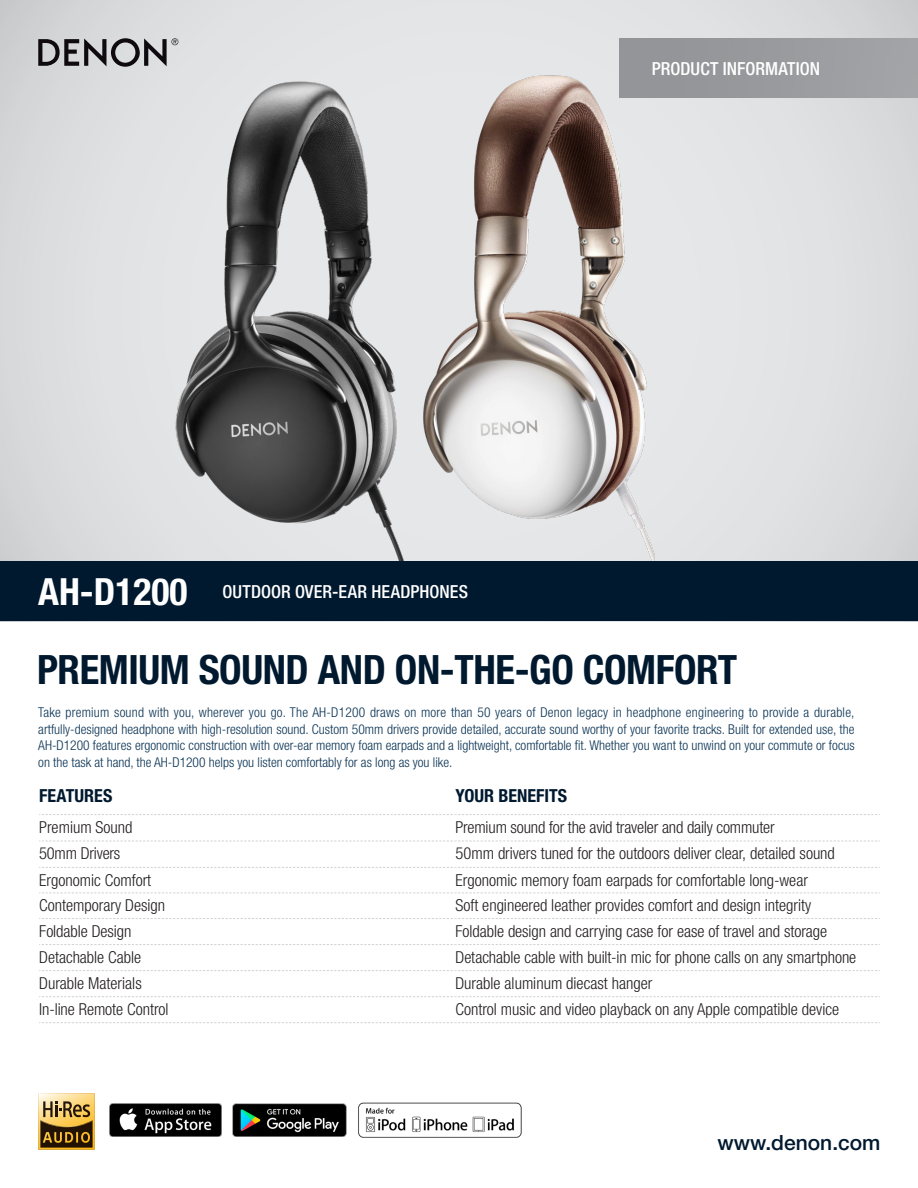
<style>
.page{position:relative;width:918px;height:1188px;background:#fff}
.page>*{position:absolute;margin:0;border:0;box-sizing:border-box;transform-origin:0 0}
.t1{font:700 condensed 40.5px "Helvetica Neue LT Std";letter-spacing:-.01em;color:#00192f}
.t2{font:700 condensed 37.5px "Helvetica Neue LT Std";color:#fff}
.t3{font:500 21px "Helvetica Neue LT Std";color:#00192f}
.t4{font:500 condensed 18px "Helvetica Neue LT Std";letter-spacing:.005em;color:#fff}
.t5{font:700 condensed 18px "Helvetica Neue LT Std";color:#00192f}
.ptxt_HL_6_5_10_5_Lin{font:300 condensed 16.5px "Helvetica Neue LT Std";color:#231f20}
.ptxt_HL_6_5_10_5_Lin-2{font:300 condensed 13.5px/16.5px "Helvetica Neue LT Std";color:#0a3354;text-align:justify}
</style>
<div class="page">
<img style="left:233px;top:1103px;width:114px;height:34px">
<div style="left:0;top:0;width:918px;height:621px;background:#e0e1e3"></div>
<img style="left:161px;top:81px;width:249px;height:481px">
<img style="left:410px;top:75px;width:245px;height:487px">
<img style="left:109px;top:1103px;width:112px;height:34px">
<img style="left:358px;top:1102px;width:164px;height:36px">
<svg style="left:38px;top:38px;width:140px;height:29px"></svg>
<svg style="left:39px;top:814px;width:841px;height:1px"></svg>
<svg style="left:39px;top:841px;width:841px;height:1px"></svg>
<svg style="left:39px;top:867px;width:841px;height:1px"></svg>
<svg style="left:39px;top:893px;width:841px;height:1px"></svg>
<svg style="left:39px;top:918px;width:841px;height:1px"></svg>
<svg style="left:39px;top:944px;width:841px;height:1px"></svg>
<svg style="left:39px;top:970px;width:841px;height:1px"></svg>
<svg style="left:39px;top:996px;width:841px;height:1px"></svg>
<svg style="left:39px;top:1022px;width:841px;height:1px"></svg>
<svg style="left:38px;top:1093px;width:57px;height:57px;background:#a38444"></svg>
<div style="left:619px;top:38px;width:299px;height:60px;background:#939598"></div>
<div style="left:0;top:562px;width:918px;height:59px;background:#00192f"></div>
<p class="t4" style="left:652px;top:58px;width:170px">PRODUCT INFORMATION</p>
<p class="t2" style="left:38px;top:569px;width:151px">AH-D1200</p>
<p class="t4" style="left:223px;top:580px;width:247px">OUTDOOR OVER-EAR HEADPHONES</p>
<p class="t1" style="left:37px;top:645px;width:702px">PREMIUM SOUND AND ON-THE-GO COMFORT</p>
<p class="ptxt_HL_6_5_10_5_Lin-2" style="left:38px;top:704px;width:818px">Take premium sound with you, wherever you go. The AH-D1200 draws on more than 50 years of Denon legacy in headphone engineering to provide a durable, artfully-designed headphone with high-resolution sound. Custom 50mm drivers provide detailed, accurate sound worthy of your favorite tracks. Built for extended use, the AH-D1200 features ergonomic construction with over-ear memory foam earpads and a lightweight, comfortable fit. Whether you want to unwind on your commute or focus on the task at hand, the AH-D1200 helps you listen comfortably for as long as you like.</p>
<p class="t5" style="left:39px;top:785px;width:75px">FEATURES</p>
<p class="t5" style="left:455px;top:785px;width:113px">YOUR BENEFITS</p>
<p class="ptxt_HL_6_5_10_5_Lin" style="left:39px;top:817px;width:95px">Premium Sound</p>
<p class="ptxt_HL_6_5_10_5_Lin" style="left:455px;top:817px;width:321px">Premium sound for the avid traveler and daily commuter</p>
<p class="ptxt_HL_6_5_10_5_Lin" style="left:39px;top:844px;width:83px">50mm Drivers</p>
<p class="ptxt_HL_6_5_10_5_Lin" style="left:455px;top:844px;width:381px">50mm drivers tuned for the outdoors deliver clear, detailed sound</p>
<p class="ptxt_HL_6_5_10_5_Lin" style="left:39px;top:870px;width:114px">Ergonomic Comfort</p>
<p class="ptxt_HL_6_5_10_5_Lin" style="left:455px;top:870px;width:354px">Ergonomic memory foam earpads for comfortable long-wear</p>
<p class="ptxt_HL_6_5_10_5_Lin" style="left:39px;top:896px;width:128px">Contemporary Design</p>
<p class="ptxt_HL_6_5_10_5_Lin" style="left:455px;top:896px;width:357px">Soft engineered leather provides comfort and design integrity</p>
<p class="ptxt_HL_6_5_10_5_Lin" style="left:39px;top:921px;width:94px">Foldable Design</p>
<p class="ptxt_HL_6_5_10_5_Lin" style="left:455px;top:921px;width:373px">Foldable design and carrying case for ease of travel and storage</p>
<p class="ptxt_HL_6_5_10_5_Lin" style="left:39px;top:947px;width:103px">Detachable Cable</p>
<p class="ptxt_HL_6_5_10_5_Lin" style="left:455px;top:947px;width:402px">Detachable cable with built-in mic for phone calls on any smartphone</p>
<p class="ptxt_HL_6_5_10_5_Lin" style="left:39px;top:973px;width:104px">Durable Materials</p>
<p class="ptxt_HL_6_5_10_5_Lin" style="left:455px;top:973px;width:198px">Durable aluminum diecast hanger</p>
<p class="ptxt_HL_6_5_10_5_Lin" style="left:39px;top:1000px;width:131px">In-line Remote Control</p>
<p class="ptxt_HL_6_5_10_5_Lin" style="left:455px;top:1000px;width:385px">Control music and video playback on any Apple compatible device</p>
<p class="t3" style="left:718px;top:1130px;width:165px">www.denon.com</p>
</div>
